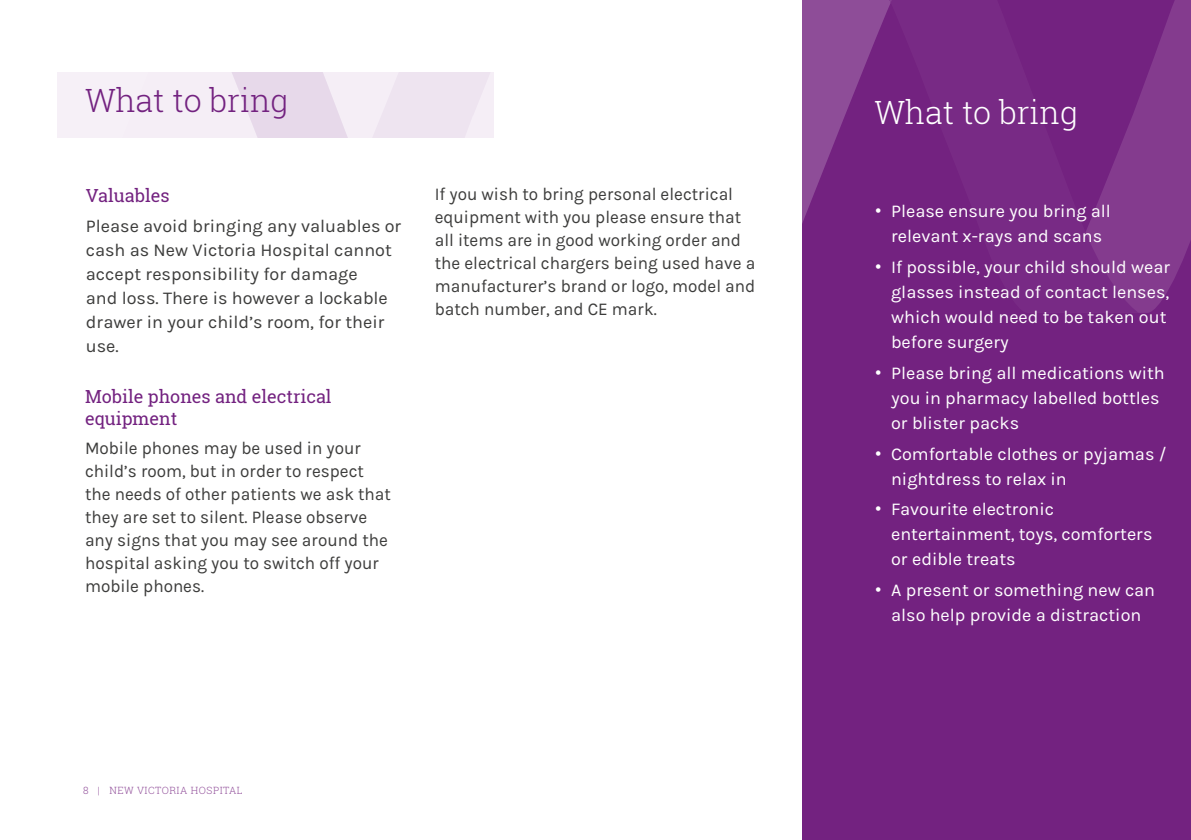
<style>
.page{position:relative;width:1191px;height:840px;background:#fff}
.page>*{position:absolute;margin:0;border:0;box-sizing:border-box;transform-origin:0 0}
.t1{font:300 32px "Roboto Slab";color:#732280}
.t2{font:300 32px "Roboto Slab";color:#fff}
.t3{font:18px/23px "Karla";color:#3c3c3b;scale:.95 1}
.t4{font:18px/25px "Karla";color:#fff}
.t5{font:18px/24px "Karla";color:#3c3c3b}
.t6{font:18px/22px "Roboto Slab";color:#732280}
.t7{font:300 10px "Roboto Slab";letter-spacing:.05em;color:#914f9a}
.s1{font-family:"Arial"}
</style>
<div class="page">
<div style="left:802px;top:0;width:389px;height:839px;background:#732280"></div>
<svg style="left:1138px;top:0;width:53px;height:313px;fill:#843b8e"></svg>
<svg style="left:1086px;top:102px;width:52px;height:211px;fill:#843b8e"></svg>
<svg style="left:802px;top:0;width:90px;height:223px"></svg>
<svg style="left:57px;top:72px;width:436px;height:65px"></svg>
<h1 class="t1" style="left:85px;top:79px;width:205px">What to bring</h1>
<h1 class="t2" style="left:874px;top:91px;width:205px">What to bring</h1>
<p class="t6" style="left:86px;top:184px;width:85px">Valuables</p>
<p class="t5" style="left:86px;top:214px;width:317px">Please avoid bringing any valuables or cash as New Victoria Hospital cannot accept responsibility for damage<br>and loss. There is however a lockable drawer in your child’s room, for their use.</p>
<p class="t6" style="left:85px;top:385px;width:248px">Mobile phones and electrical equipment</p>
<p class="t3" style="left:85px;top:436px;width:323px">Mobile phones may be used in your child’s room, but in order to respect the needs of other patients we ask that they are set to silent. Please observe any signs that you may see around the hospital asking you to switch off your mobile phones.</p>
<p class="t3" style="left:435px;top:182px;width:339px">If you wish to bring personal electrical equipment with you please ensure that all items are in good working order and the electrical chargers being used have a manufacturer’s brand or logo, model and batch number, and CE mark.</p>
<p class="t7" style="left:83px;top:782px;width:161px">8 | NEW VICTORIA HOSPITAL</p>
<p class="t4" style="left:875px;top:199px;width:237px;text-align:center"><span class="s1">•</span> Please ensure you bring all relevant x-rays and scans</p>
<p class="t4" style="left:891px;top:254px;width:281px;text-indent:-16px"><span class="s1">•</span> If possible, your child should wear glasses instead of contact lenses, which would need to be taken out before surgery</p>
<p class="t4" style="left:891px;top:360px;width:275px;text-indent:-16px"><span class="s1">•</span> Please bring all medications with you in pharmacy labelled bottles or blister packs</p>
<p class="t4" style="left:891px;top:441px;width:277px;text-indent:-16px"><span class="s1">•</span> Comfortable clothes or pyjamas / nightdress to relax in</p>
<p class="t4" style="left:891px;top:496px;width:263px;text-indent:-16px"><span class="s1">•</span> Favourite electronic entertainment, toys, comforters or edible treats</p>
<p class="t4" style="left:875px;top:577px;width:281px;text-align:center"><span class="s1">•</span> A present or something new can also help provide a distraction</p>
</div>
